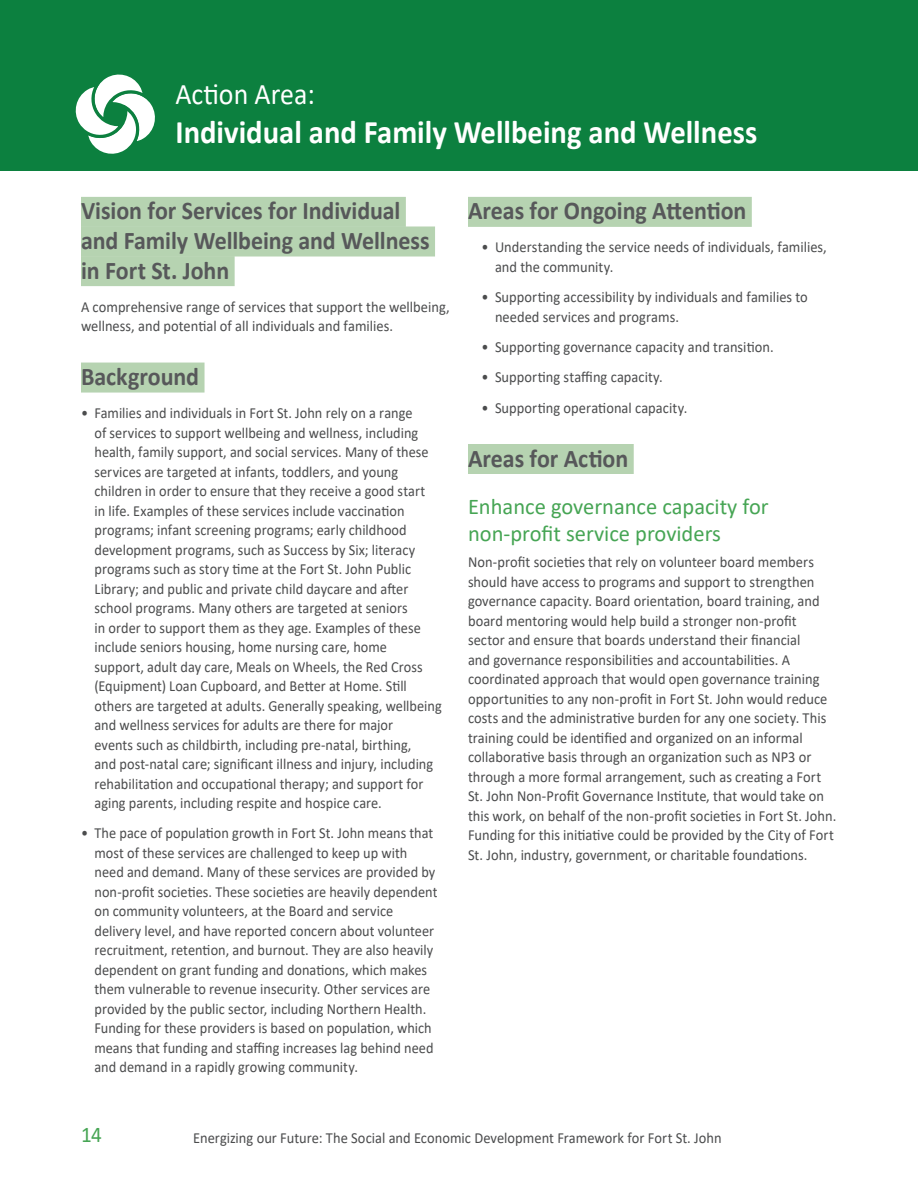
<style>
.page{position:relative;width:918px;height:1188px;background:#fff}
.page>*{position:absolute;margin:0;border:0;box-sizing:border-box;transform-origin:0 0}
.H1_Actions{font:700 33px "Calibri";color:#fff;scale:.93 1}
.H1_Actions-2{font:30px "Calibri";color:#fff;scale:.93 1}
.t1{font:700 25.5px/29.7px "Calibri";letter-spacing:-.005em;color:#57585a;scale:.94 1}
.t2{font:22.5px/27px "Calibri";color:#46a554}
.t3{font:22.5px "Calibri";color:#46a554;scale:.94 1}
.body-paragraph{font:15.3px/19.5px "Calibri";color:#4b4c4d;scale:.93 1}
.body-paragraph-2{font:15.3px/19.5px "Calibri";color:#4b4c4d;scale:.94 1}
</style>
<div class="page">
<div style="left:0;top:0;width:918px;height:171px;background:#0c803f"></div>
<div style="left:81px;top:197px;width:325px;height:30px;background:#b6d3b1"></div>
<div style="left:81px;top:226px;width:354px;height:30px;background:#b6d3b1"></div>
<div style="left:81px;top:256px;width:154px;height:30px;background:#b6d3b1"></div>
<div style="left:81px;top:363px;width:124px;height:30px;background:#b6d3b1"></div>
<div style="left:468px;top:197px;width:284px;height:30px;background:#b6d3b1"></div>
<div style="left:468px;top:444px;width:166px;height:30px;background:#b6d3b1"></div>
<svg style="left:75px;top:74px;width:80px;height:80px"></svg>
<p class="H1_Actions-2" style="left:176px;top:73px;width:151px">Action Area:</p>
<p class="H1_Actions" style="left:176px;top:108px;width:627px">Individual and Family Wellbeing and Wellness</p>
<h2 class="t1" style="left:81px;top:196px;width:372px">Vision for Services for Individual and Family Wellbeing and Wellness in Fort St. John</h2>
<p class="body-paragraph-2" style="left:81px;top:296px;width:394px">A comprehensive range of services that support the wellbeing, wellness, and potential of all individuals and families.</p>
<h2 class="t1" style="left:81px;top:361px;width:127px">Background</h2>
<p class="body-paragraph" style="left:94px;top:403px;width:375px;text-indent:-14px">• Families and individuals in Fort St. John rely on a range<br>of services to support wellbeing and wellness, including health, family support, and social services. Many of these services are targeted at infants, toddlers, and young children in order to ensure that they receive a good start<br>in life. Examples of these services include vaccination programs; infant screening programs; early childhood development programs, such as Success by Six; literacy programs such as story time at the Fort St. John Public Library; and public and private child daycare and after school programs. Many others are targeted at seniors<br>in order to support them as they age. Examples of these include seniors housing, home nursing care, home<br>support, adult day care, Meals on Wheels, the Red Cross (Equipment) Loan Cupboard, and Better at Home. Still others are targeted at adults. Generally speaking, wellbeing and wellness services for adults are there for major<br>events such as childbirth, including pre-natal, birthing,<br>and post-natal care; significant illness and injury, including rehabilitation and occupational therapy; and support for aging parents, including respite and hospice care.</p>
<p class="body-paragraph" style="left:94px;top:823px;width:370px;text-indent:-14px">• The pace of population growth in Fort St. John means that most of these services are challenged to keep up with need and demand. Many of these services are provided by non-profit societies. These societies are heavily dependent on community volunteers, at the Board and service delivery level, and have reported concern about volunteer recruitment, retention, and burnout. They are also heavily dependent on grant funding and donations, which makes them vulnerable to revenue insecurity. Other services are provided by the public sector, including Northern Health.<br>Funding for these providers is based on population, which means that funding and staffing increases lag behind need and demand in a rapidly growing community.</p>
<h2 class="t1" style="left:468px;top:196px;width:298px">Areas for Ongoing Attention</h2>
<p class="body-paragraph-2" style="left:495px;top:237px;width:355px;text-indent:-14px">• Understanding the service needs of individuals, families, and the community.</p>
<p class="body-paragraph-2" style="left:495px;top:287px;width:334px;text-indent:-14px">• Supporting accessibility by individuals and families to needed services and programs.</p>
<p class="body-paragraph-2" style="left:482px;top:337px;width:312px">• Supporting governance capacity and transition.</p>
<p class="body-paragraph-2" style="left:482px;top:367px;width:195px">• Supporting staffing capacity.</p>
<p class="body-paragraph-2" style="left:482px;top:397px;width:220px">• Supporting operational capacity.</p>
<h2 class="t1" style="left:468px;top:443px;width:172px">Areas for Action</h2>
<h3 class="t2" style="left:468px;top:492px;width:302px">Enhance governance capacity for non-profit service providers</h3>
<p class="body-paragraph-2" style="left:468px;top:552px;width:393px">Non-profit societies that rely on volunteer board members should have access to programs and support to strengthen governance capacity. Board orientation, board training, and board mentoring would help build a stronger non-profit sector and ensure that boards understand their financial<br>and governance responsibilities and accountabilities. A coordinated approach that would open governance training opportunities to any non-profit in Fort St. John would reduce costs and the administrative burden for any one society. This training could be identified and organized on an informal collaborative basis through an organization such as NP3 or through a more formal arrangement, such as creating a Fort St. John Non-Profit Governance Institute, that would take on this work, on behalf of the non-profit societies in Fort St. John.<br>Funding for this initiative could be provided by the City of Fort St. John, industry, government, or charitable foundations.</p>
<h3 class="t3" style="left:81px;top:1119px;width:24px">14</h3>
<p class="body-paragraph-2" style="left:193px;top:1128px;width:564px">Energizing our Future: The Social and Economic Development Framework for Fort St. John</p>
</div>
